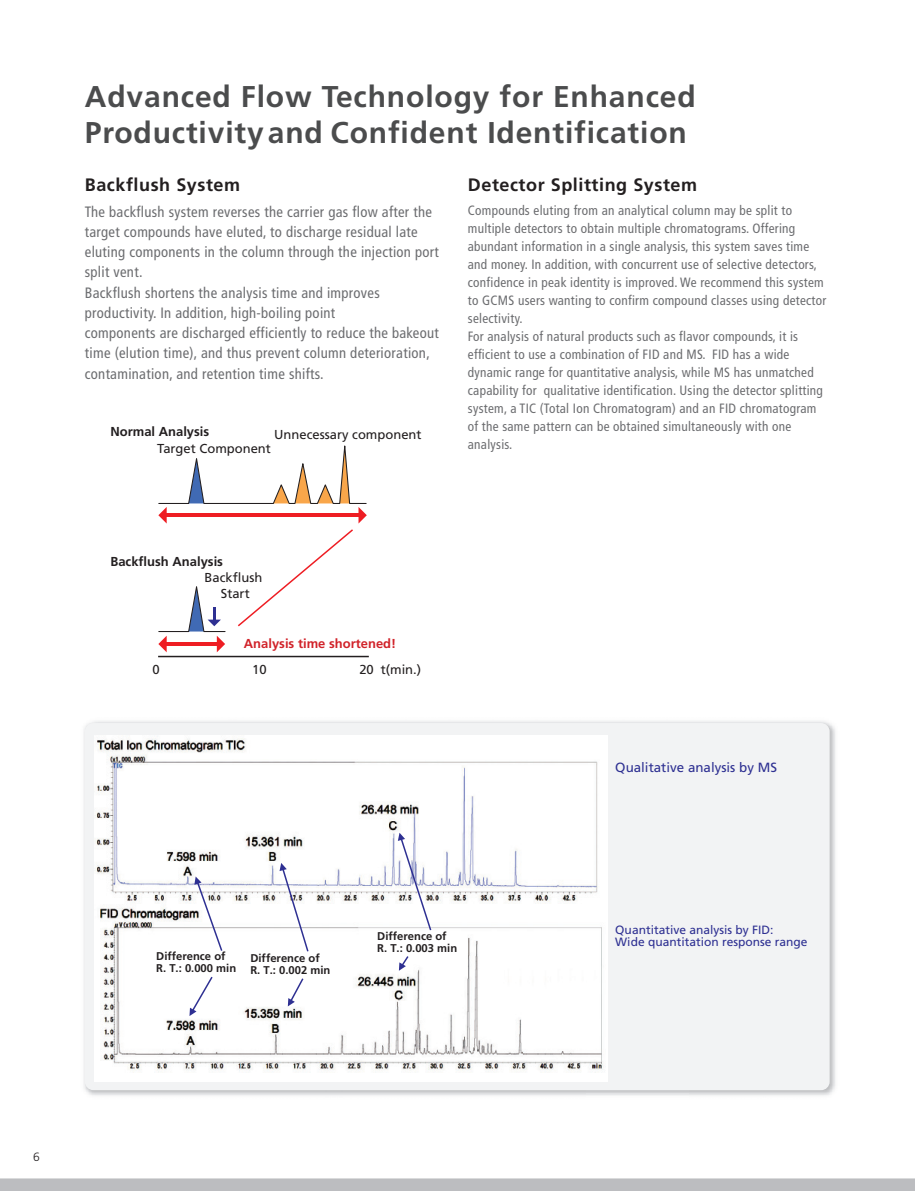
<style>
.page{position:relative;width:915px;height:1191px;background:#fff}
.page>*{position:absolute;margin:0;border:0;box-sizing:border-box;transform-origin:0 0}
.t1{font:700 30px/36px "Frutiger";letter-spacing:.03em;color:#4b4c4d}
.t2{font:700 18px "Frutiger";letter-spacing:.03em;color:#231f20}
.t3{font:condensed 15px/20.2px "Frutiger";letter-spacing:.02em;color:#6c6d70}
.t4{font:condensed 13.5px/18px "Frutiger";letter-spacing:.02em;color:#6c6d70}
.t5{font:13.35px "Frutiger";color:#2e3092}
.t6{font:13.05px/15.6px "Frutiger";color:#231f20;text-align:center}
.t7{font:700 13.05px "Frutiger";color:#231f20}
.t8{font:700 13.05px "Frutiger";color:#d1232a}
.t9{font:12px/12px "Frutiger";color:#2e3092}
.t10{font:300 12px "Frutiger";color:#231f20}
.t11{font:700 11.25px/11.9px "Frutiger";color:#231f20}
</style>
<div class="page">
<img style="left:84px;top:721px;width:752px;height:375px">
<div style="left:85px;top:723px;width:744px;height:367px;background:#f2f3f4;border-radius:9px"></div>
<div style="left:0;top:1178px;width:914px;height:13px;background:#bcbdc0"></div>
<svg style="left:158px;top:445px;width:209px;height:207px"></svg>
<hr style="left:158px;top:656px;width:210px;height:1px;background:#231f20">
<div style="left:95px;top:795px;width:512px;height:286px;background:#fff"></div>
<img style="left:95px;top:736px;width:512px;height:336px">
<svg style="left:189px;top:975px;width:25px;height:41px"></svg>
<svg style="left:279px;top:863px;width:30px;height:90px"></svg>
<svg style="left:194px;top:876px;width:29px;height:76px"></svg>
<svg style="left:397px;top:832px;width:35px;height:100px"></svg>
<svg style="left:287px;top:976px;width:18px;height:30px"></svg>
<svg style="left:398px;top:954px;width:12px;height:16px"></svg>
<h1 class="t1" style="left:85px;top:78px;width:612px">Advanced Flow Technology for Enhanced<br>Productivityand Confident Identification</h1>
<h2 class="t2" style="left:85px;top:174px;width:157px">Backflush System</h2>
<p class="t3" style="left:85px;top:201px;width:355px">The backflush system reverses the carrier gas flow after the target compounds have eluted, to discharge residual late eluting components in the column through the injection port split vent.<br>Backflush shortens the analysis time and improves productivity. In addition, high-boiling point<br>components are discharged efficiently to reduce the bakeout time (elution time), and thus prevent column deterioration, contamination, and retention time shifts.</p>
<h2 class="t2" style="left:467px;top:174px;width:231px">Detector Splitting System</h2>
<p class="t4" style="left:467px;top:202px;width:360px">Compounds eluting from an analytical column may be split to multiple detectors to obtain multiple chromatograms. Offering abundant information in a single analysis, this system saves time and money. In addition, with concurrent use of selective detectors, confidence in peak identity is improved. We recommend this system to GCMS users wanting to confirm compound classes using detector selectivity.<br>For analysis of natural products such as flavor compounds, it is efficient to use a combination of FID and MS. FID has a wide dynamic range for quantitative analysis, while MS has unmatched capability for qualitative identification. Using the detector splitting system, a TIC (Total Ion Chromatogram) and an FID chromatogram of the same pattern can be obtained simultaneously with one analysis.</p>
<p class="t7" style="left:110px;top:423px;width:100px">Normal Analysis</p>
<p class="t6" style="left:157px;top:440px;width:115px">Target Component</p>
<p class="t6" style="left:274px;top:427px;width:149px">Unnecessary component</p>
<p class="t7" style="left:110px;top:553px;width:114px">Backflush Analysis</p>
<p class="t6" style="left:204px;top:570px;width:59px">Backflush<br>Start</p>
<p class="t8" style="left:244px;top:636px;width:154px">Analysis time shortened!</p>
<p class="t6" style="left:152px;top:661px;width:9px">0</p>
<p class="t6" style="left:252px;top:661px;width:16px">10</p>
<p class="t6" style="left:359px;top:661px;width:63px">20 t(min.)</p>
<p class="t11" style="left:156px;top:950px;width:81px">Difference of<br>R. T.: 0.000 min</p>
<p class="t11" style="left:250px;top:952px;width:81px">Difference of<br>R. T.: 0.002 min</p>
<p class="t11" style="left:377px;top:930px;width:81px">Difference of<br>R. T.: 0.003 min</p>
<p class="t5" style="left:615px;top:759px;width:163px">Qualitative analysis by MS</p>
<p class="t9" style="left:615px;top:924px;width:194px">Quantitative analysis by FID:<br>Wide quantitation response range</p>
<p class="t10" style="left:33px;top:1150px;width:8px">6</p>
</div>
